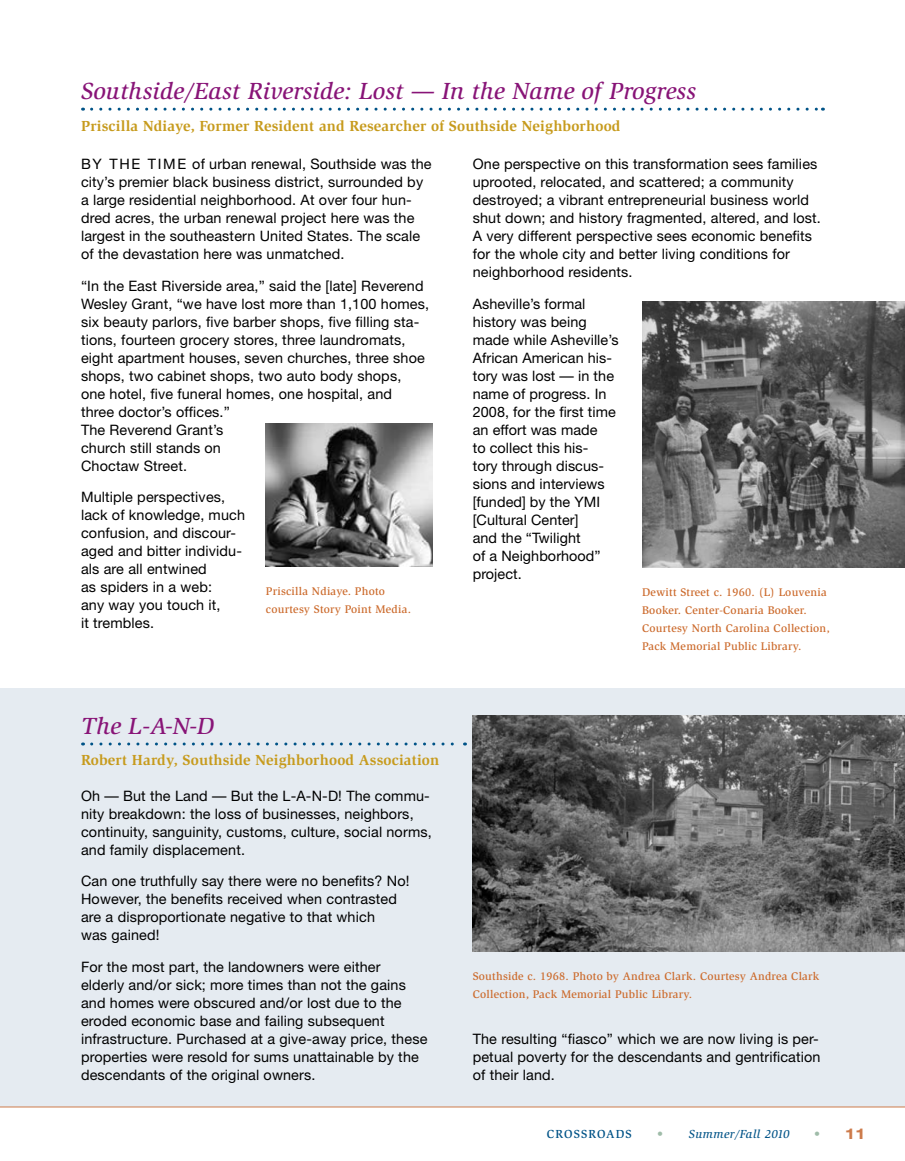
<style>
.page{position:relative;width:905px;height:1161px;background:#fff}
.page>*{position:absolute;margin:0;border:0;box-sizing:border-box;transform-origin:0 0}
.t1{font:italic 500 24px "Slimbach";letter-spacing:.01em;color:#881477}
.t2{font:700 15px "Slimbach";letter-spacing:.01em;color:#c79b1d}
.t3{font:700 expanded 15px "Helvetica Neue";color:#cd7b4b}
.t4{font:14.4px/18px "Helvetica Neue";letter-spacing:.01em;color:#000}
.t5{font:italic 500 12px "Slimbach";letter-spacing:.03em;color:#005387}
.t6{font:500 12px "Slimbach";color:#005387}
.t7{font:500 11.4px/18px "Slimbach";letter-spacing:.02em;color:#cc6b2d}
.s1{font-family:"Helvetica Neue";font-weight:300;font-style:normal;font-stretch:expanded;color:#9fbca9}
.s2{font-weight:300;font-size:12px;color:#9fbca9}
</style>
<div class="page">
<img style="left:642px;top:302px;width:262px;height:266px">
<div style="left:0;top:688px;width:904px;height:419px;background:#e5ebf1"></div>
<hr style="left:0;top:1107px;width:904px;height:1px;background:#cd7b4b">
<svg style="left:92px;top:108px;width:731px;height:3px"></svg>
<img style="left:266px;top:423px;width:166px;height:144px">
<svg style="left:92px;top:743px;width:373px;height:3px"></svg>
<img style="left:472px;top:716px;width:432px;height:236px">
<h1 class="t1" style="left:81px;top:77px;width:617px">Southside/East Riverside: Lost — In the Name of Progress</h1>
<p class="t2" style="left:81px;top:117px;width:541px">Priscilla Ndiaye, Former Resident and Researcher of Southside Neighborhood</p>
<p class="t4" style="left:81px;top:155px;width:352px;text-indent:111px">of urban renewal, Southside was the city’s premier black business district, surrounded by a large residential neighborhood. At over four hun&shy;dred acres, the urban renewal project here was the largest in the southeastern United States. The scale of the devastation here was unmatched.</p>
<p class="t4" style="left:81px;top:277px;width:349px">“I n the East Riverside area,” said the [late] Reverend Wesley Grant, “we have lost more than 1,100 homes, six beauty parlors, five barber shops, five filling sta&shy;tions, fourteen grocery stores, three laundromats, eight apartment houses, seven churches, three shoe shops, two cabinet shops, two auto body shops, one hotel, five funeral homes, one hospital, and<br>three doctor’s offices.”<br>The Reverend Grant’s<br>church still stands on<br>Choctaw Street.</p>
<p class="t4" style="left:81px;top:488px;width:166px">Multiple perspectives, lack of knowledge, much confusion, and discour&shy;aged and bitter individu&shy;als are all entwined<br>as spiders in a web:<br>any way you touch it,<br>it trembles.</p>
<p class="t4" style="left:81px;top:155px;width:40px">By the</p>
<p class="t4" style="left:148px;top:155px;width:28px">time</p>
<p class="t7" style="left:266px;top:582px;width:147px">Priscilla Ndiaye. Photo courtesy Story Point Media.</p>
<h1 class="t1" style="left:81px;top:712px;width:134px">The L-A-N-D</h1>
<p class="t2" style="left:81px;top:752px;width:360px">Robert Hardy, Southside Neighborhood Association</p>
<p class="t4" style="left:81px;top:786px;width:352px">Oh — But the Land — But the L-A-N-D! The commu&shy;nity breakdown: the loss of businesses, neighbors, continuity, sanguinity, customs, culture, social norms, and family displacement.</p>
<p class="t4" style="left:81px;top:872px;width:330px">Can one truthfully say there were no benefits? No!<br>However, the benefits received when contrasted are a disproportionate negative to that which<br>was gained!</p>
<p class="t4" style="left:81px;top:957px;width:348px">For the most part, the landowners were either elderly and/or sick; more times than not the gains and homes were obscured and/or lost due to the eroded economic base and failing subsequent infrastructure. Purchased at a give-away price, these properties were resold for sums unattainable by the descendants of the original owners.</p>
<p class="t4" style="left:472px;top:155px;width:349px">One perspective on this transformation sees families uprooted, relocated, and scattered; a community destroyed; a vibrant entrepreneurial business world shut down; and history fragmented, altered, and lost.<br>A very different perspective sees economic benefits for the whole city and better living conditions for neighborhood residents.</p>
<p class="t4" style="left:472px;top:295px;width:147px">Asheville’s formal history was being made while Asheville’s<br>African American his&shy;tory was lost — in the name of progress. I n<br>2008, for the first time an effort was made<br>to collect this his-<br>tory through discus&shy;sions and interviews [funded] by the YMI [Cultural Center]<br>and the “Twilight<br>of a Neighborhood” project.</p>
<p class="t7" style="left:642px;top:583px;width:189px">Dewitt Street c. 1960. (L) Louvenia Booker. Center-Conaria Booker.<br>Courtesy North Carolina Collection, Pack Memorial Public Library.</p>
<p class="t7" style="left:473px;top:968px;width:348px">Southside c. 1968. Photo by Andrea Clark. Courtesy Andrea Clark<br>Collection, Pack Memorial Public Library.</p>
<p class="t4" style="left:472px;top:1029px;width:349px">The resulting “fiasco” which we are now living is per&shy;petual poverty for the descendants and gentrification of their land.</p>
<p class="t6" style="left:546px;top:1127px;width:19px">Crossroads</p>
<p class="t5" style="left:657px;top:1127px;width:134px"><span class="s1">•</span> Summer/Fall 2010</p>
<p class="t3" style="left:814px;top:1124px;width:52px"><span class="s2">•</span> 11</p>
</div>
